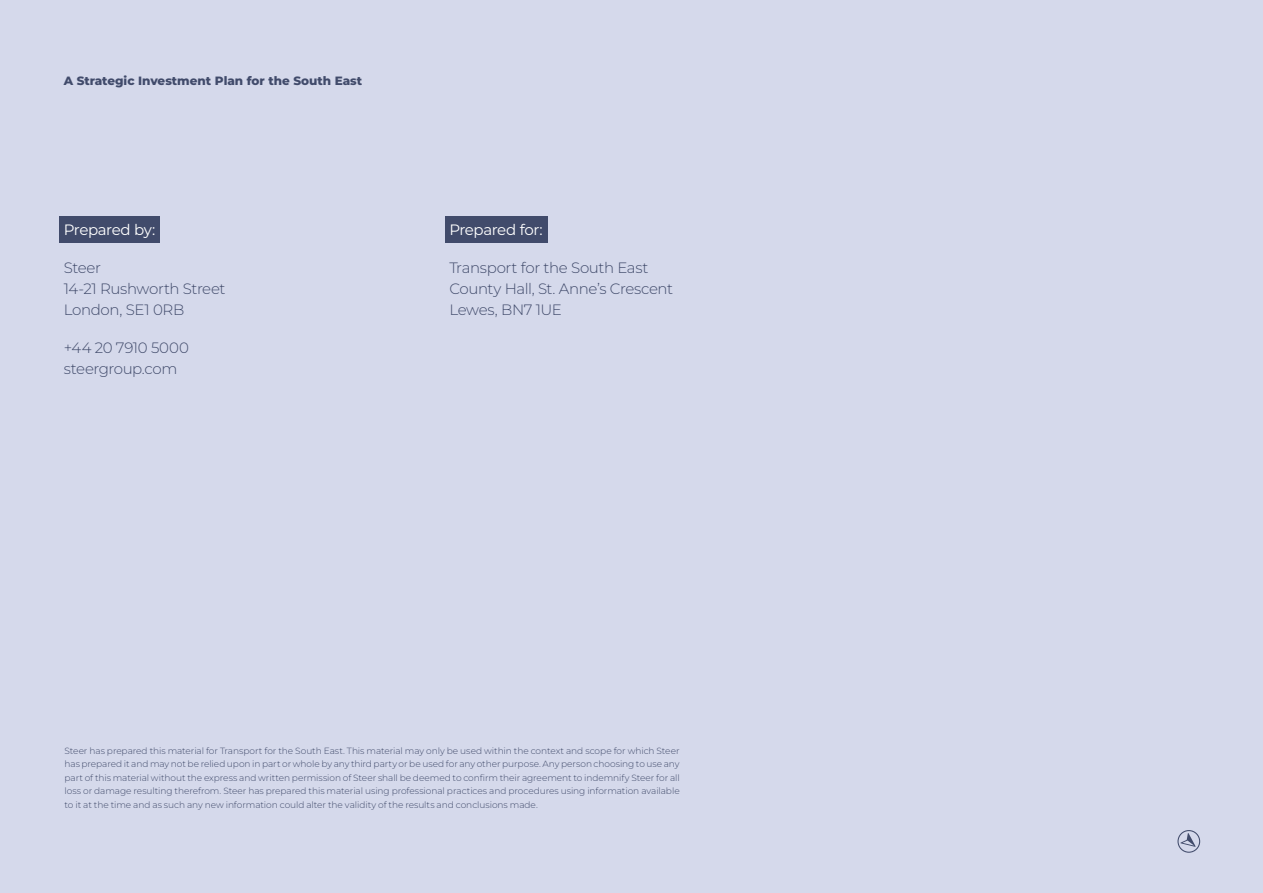
<style>
.page{position:relative;width:1263px;height:893px;background:#d5d9eb}
.page>*{position:absolute;margin:0;border:0;box-sizing:border-box;transform-origin:0 0}
.Body_10pt{font:300 15px/21px "Montserrat";letter-spacing:-.025em;color:#414b6b}
.h4_shaded_navy{font:15px "Montserrat";letter-spacing:-.025em;color:#fff}
.t1{font:800 12px "Montserrat";color:#414b6b}
.Body_10pt-2{font:300 9px/13.5px "Montserrat";letter-spacing:-.005em;color:#414b6b;text-align:justify}
</style>
<div class="page">
<svg style="left:1177px;top:830px;width:23px;height:23px"></svg>
<div style="left:60px;top:216px;width:100px;height:27px;background:#414b6b"></div>
<div style="left:445px;top:216px;width:102px;height:27px;background:#414b6b"></div>
<h2 class="t1" style="left:64px;top:73px;width:300px">A Strategic Investment Plan for the South East</h2>
<p class="h4_shaded_navy" style="left:64px;top:219px;width:93px">Prepared by:</p>
<p class="Body_10pt" style="left:64px;top:256px;width:163px">Steer<br>14-21 Rushworth Street<br>London, SE1 0RB</p>
<p class="Body_10pt" style="left:64px;top:336px;width:127px">+44 20 7910 5000 steergroup.com</p>
<p class="h4_shaded_navy" style="left:449px;top:219px;width:95px">Prepared for:</p>
<p class="Body_10pt" style="left:449px;top:256px;width:225px">Transport for the South East<br>County Hall, St. Anne’s Crescent<br>Lewes, BN7 1UE</p>
<p class="Body_10pt-2" style="left:64px;top:744px;width:617px">Steer has prepared this material for Transport for the South East. This material may only be used within the context and scope for which Steer has prepared it and may not be relied upon in part or whole by any third party or be used for any other purpose. Any person choosing to use any part of this material without the express and written permission of Steer shall be deemed to confirm their agreement to indemnify Steer for all loss or damage resulting therefrom. Steer has prepared this material using professional practices and procedures using information available to it at the time and as such any new information could alter the validity of the results and conclusions made.</p>
</div>
